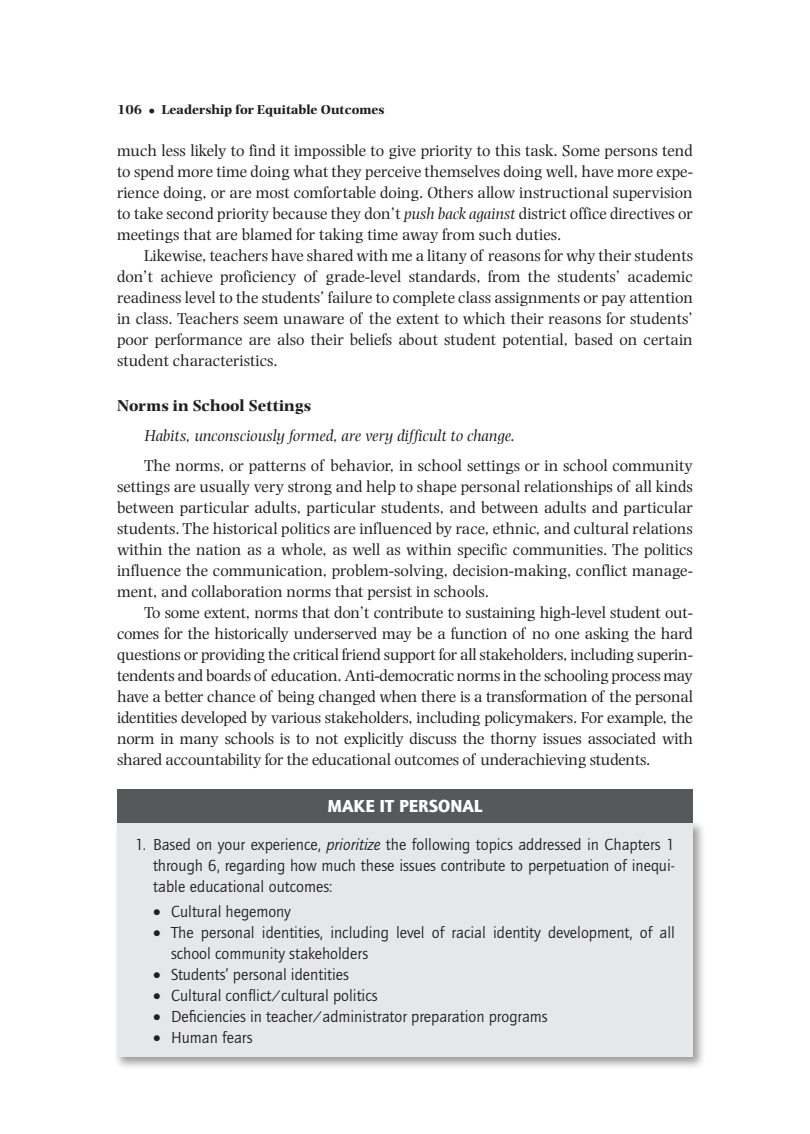
<style>
.page{position:relative;width:810px;height:1134px;background:#fff}
.page>*{position:absolute;margin:0;border:0;box-sizing:border-box;transform-origin:0 0}
.Make-Head{font:900 18px "Quay Sans EF";color:#fff}
.t1{font:16.5px/21px "Photina";color:#231f20;text-align:justify}
.Make_BL{font:16.5px/21px "Quay Sans EF";color:#231f20}
.Make_Nl{font:16.5px/21px "Quay Sans EF";color:#231f20;text-align:justify}
.Heading_3{font:italic 16.5px "Photina";color:#231f20}
.Heading_2{font:700 16.5px "Photina";color:#231f20}
.t2{font:700 13.5px "Photina";color:#231f20}
.s1{font-style:italic}
</style>
<div class="page">
<div style="left:113px;top:819px;width:593px;height:251px;background:#231f20;opacity:.45"></div>
<div style="left:117px;top:823px;width:576px;height:234px;background:#e6e7e9"></div>
<div style="left:117px;top:789px;width:576px;height:34px;background:#57585a"></div>
<p class="t2" style="left:117px;top:102px;width:269px">106 • Leadership for Equitable Outcomes</p>
<p class="t1" style="left:117px;top:141px;width:577px">much less likely to find it impossible to give priority to this task. Some persons tend to spend more time doing what they perceive themselves doing well, have more expe&shy;rience doing, or are most comfortable doing. Others allow instructional supervision to take second priority because they don’t <span class="s1">push back against</span> district office directives or meetings that are blamed for taking time away from such duties.</p>
<p class="t1" style="left:117px;top:246px;width:578px;text-indent:27px">Likewise, teachers have shared with me a litany of reasons for why their students don’t achieve proficiency of grade-level standards, from the students’ academic readiness level to the students’ failure to complete class assignments or pay attention in class. Teachers seem unaware of the extent to which their reasons for students’ poor performance are also their beliefs about student potential, based on certain student characteristics.</p>
<p class="Heading_2" style="left:117px;top:396px;width:196px">Norms in School Settings</p>
<p class="Heading_3" style="left:144px;top:427px;width:373px">Habits, unconsciously formed, are very difficult to change.</p>
<p class="t1" style="left:117px;top:456px;width:578px;text-indent:27px">The norms, or patterns of behavior, in school settings or in school community settings are usually very strong and help to shape personal relationships of all kinds between particular adults, particular students, and between adults and particular students. The historical politics are influenced by race, ethnic, and cultural relations within the nation as a whole, as well as within specific communities. The politics influence the communication, problem-solving, decision-making, conflict manage&shy;ment, and collaboration norms that persist in schools.</p>
<p class="t1" style="left:117px;top:603px;width:578px;text-indent:27px">To some extent, norms that don’t contribute to sustaining high-level student out&shy;comes for the historically underserved may be a function of no one asking the hard questions or providing the critical friend support for all stakeholders, including superin&shy;tendents and boards of education. Anti-democratic norms in the schooling process may have a better chance of being changed when there is a transformation of the personal identities developed by various stakeholders, including policymakers. For example, the norm in many schools is to not explicitly discuss the thorny issues associated with shared accountability for the educational outcomes of underachieving students.</p>
<p class="Make-Head" style="left:327px;top:796px;width:157px">MAKE IT PERSONAL</p>
<p class="Make_Nl" style="left:153px;top:834px;width:524px;text-indent:-18px">1. Based on your experience, <span class="s1">prioritize</span> the following topics addressed in Chapters 1 through 6, regarding how much these issues contribute to perpetuation of inequi&shy;table educational outcomes:</p>
<p class="Make_BL" style="left:153px;top:901px;width:139px">• Cultural hegemony</p>
<p class="Make_BL" style="left:171px;top:922px;width:505px;text-indent:-18px">• The personal identities, including level of racial identity development, of all school community stakeholders</p>
<p class="Make_BL" style="left:153px;top:964px;width:198px">• Students’ personal identities</p>
<p class="Make_BL" style="left:153px;top:985px;width:226px">• Cultural conflict/cultural politics</p>
<p class="Make_BL" style="left:153px;top:1006px;width:396px">• Deficiencies in teacher/administrator preparation programs</p>
<p class="Make_BL" style="left:153px;top:1027px;width:101px">• Human fears</p>
</div>
